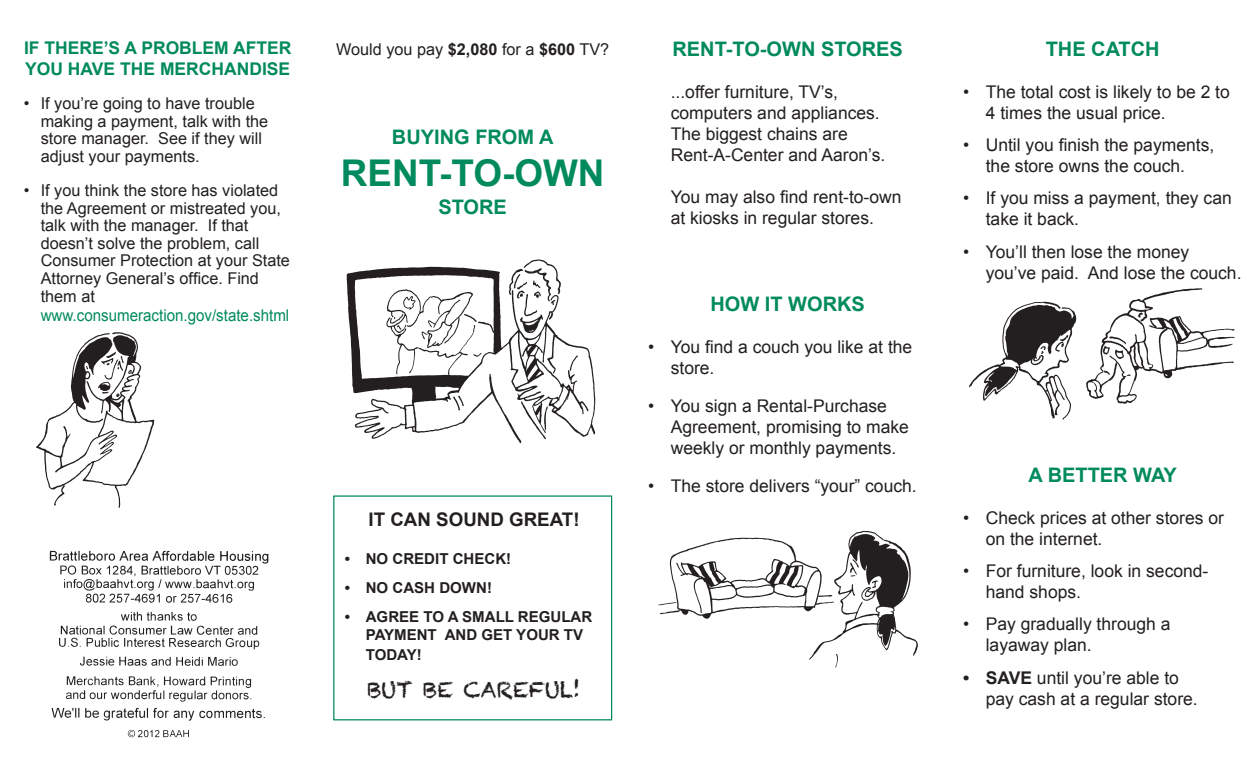
<style>
.page{position:relative;width:1260px;height:765px;background:#fff}
.page>*{position:absolute;margin:0;border:0;box-sizing:border-box;transform-origin:0 0}
.t1{font:700 36.88px "Arial";color:#008a5e}
.t2{font:21.25px "Chalkduster";color:#231f20}
.t3{font:700 20px "Arial";color:#008a5e}
.t4{font:700 18.75px "Arial";color:#231f20}
.t5{font:17.5px/21px "Arial";color:#231f20}
.t6{font:700 17.5px/21.2px "Arial";color:#008a5e}
.t7{font:16.25px/17.8px "Arial";color:#231f20}
.t8{font:16.25px "Arial";color:#008a5e;scale:.93 1}
.t9{font:700 15px/18px "Arial";color:#231f20}
.s1{font-weight:700}
</style>
<div class="page">
<div style="left:333px;top:495px;width:279px;height:225px;border:1px solid #008a5e"></div>
<img style="left:346px;top:259px;width:250px;height:185px">
<img style="left:658px;top:530px;width:260px;height:138px">
<img style="left:969px;top:288px;width:266px;height:132px">
<img style="left:36px;top:332px;width:119px;height:176px">
<svg style="left:1202px;top:288px;width:33px;height:5px"></svg>
<img style="left:49px;top:550px;width:220px;height:188px">
<p class="t6" style="left:24px;top:38px;width:269px">IF THERE’S A PROBLEM AFTER<br>YOU HAVE THE MERCHANDISE</p>
<p class="t7" style="left:41px;top:95px;width:229px;text-indent:-17px">• If you’re going to have trouble making a payment, talk with the store manager. See if they will adjust your payments.</p>
<p class="t7" style="left:41px;top:182px;width:251px;text-indent:-17px">• If you think the store has violated the Agreement or mistreated you, talk with the manager. If that doesn’t solve the problem, call<br>Consumer Protection at your State<br>Attorney General’s office. Find them at</p>
<p class="t8" style="left:41px;top:305px;width:269px">www.consumeraction.gov/state.shtml</p>
<p class="t7" style="left:336px;top:41px;width:275px">Would you pay <span class="s1">$2,080</span> for a <span class="s1">$600</span> TV?</p>
<p class="t3" style="left:392px;top:124px;width:163px">BUYING FROM A</p>
<h1 class="t1" style="left:341px;top:149px;width:265px">RENT-TO-OWN</h1>
<p class="t3" style="left:438px;top:193px;width:70px">STORE</p>
<p class="t4" style="left:369px;top:507px;width:213px">IT CAN SOUND GREAT!</p>
<p class="t9" style="left:345px;top:550px;width:168px">• NO CREDIT CHECK!</p>
<p class="t9" style="left:345px;top:579px;width:149px">• NO CASH DOWN!</p>
<p class="t9" style="left:366px;top:609px;width:228px;text-indent:-21px">• AGREE TO A SMALL REGULAR<br>PAYMENT AND GET YOUR TV</p>
<p class="t9" style="left:366px;top:646px;width:58px">TODAY!</p>
<p class="t2" style="left:367px;top:677px;width:215px">BUT BE CAREFUL!</p>
<p class="t3" style="left:673px;top:36px;width:232px">RENT-TO-OWN STORES</p>
<p class="t5" style="left:671px;top:82px;width:216px">...offer furniture, TV’s, computers and appliances.<br>The biggest chains are<br>Rent-A-Center and Aaron’s.</p>
<p class="t5" style="left:671px;top:187px;width:232px">You may also find rent-to-own at kiosks in regular stores.</p>
<p class="t3" style="left:711px;top:291px;width:156px">HOW IT WORKS</p>
<p class="t5" style="left:671px;top:337px;width:243px;text-indent:-23px">• You find a couch you like at the store.</p>
<p class="t5" style="left:671px;top:395px;width:240px;text-indent:-23px">• You sign a Rental-Purchase<br>Agreement, promising to make weekly or monthly payments.</p>
<p class="t5" style="left:648px;top:475px;width:270px">• The store delivers “your” couch.</p>
<p class="t3" style="left:1046px;top:36px;width:116px">THE CATCH</p>
<p class="t5" style="left:986px;top:82px;width:246px;text-indent:-23px">• The total cost is likely to be 2 to<br>4 times the usual price.</p>
<p class="t5" style="left:963px;top:135px;width:253px;text-align:center">• Until you finish the payments, the store owns the couch.</p>
<p class="t5" style="left:986px;top:188px;width:248px;text-indent:-23px">• If you miss a payment, they can take it back.</p>
<p class="t5" style="left:986px;top:241px;width:257px;text-indent:-23px">• You’ll then lose the money you’ve paid. And lose the couch.</p>
<p class="t3" style="left:1028px;top:462px;width:150px">A BETTER WAY</p>
<p class="t5" style="left:986px;top:508px;width:240px;text-indent:-23px">• Check prices at other stores or on the internet.</p>
<p class="t5" style="left:986px;top:561px;width:224px;text-indent:-23px">• For furniture, look in second&shy;hand shops.</p>
<p class="t5" style="left:986px;top:614px;width:186px;text-indent:-23px">• Pay gradually through a layaway plan.</p>
<p class="t5" style="left:986px;top:667px;width:214px;text-indent:-23px"><span class="s1">• SAVE</span> until you’re able to pay cash at a regular store.</p>
</div>
